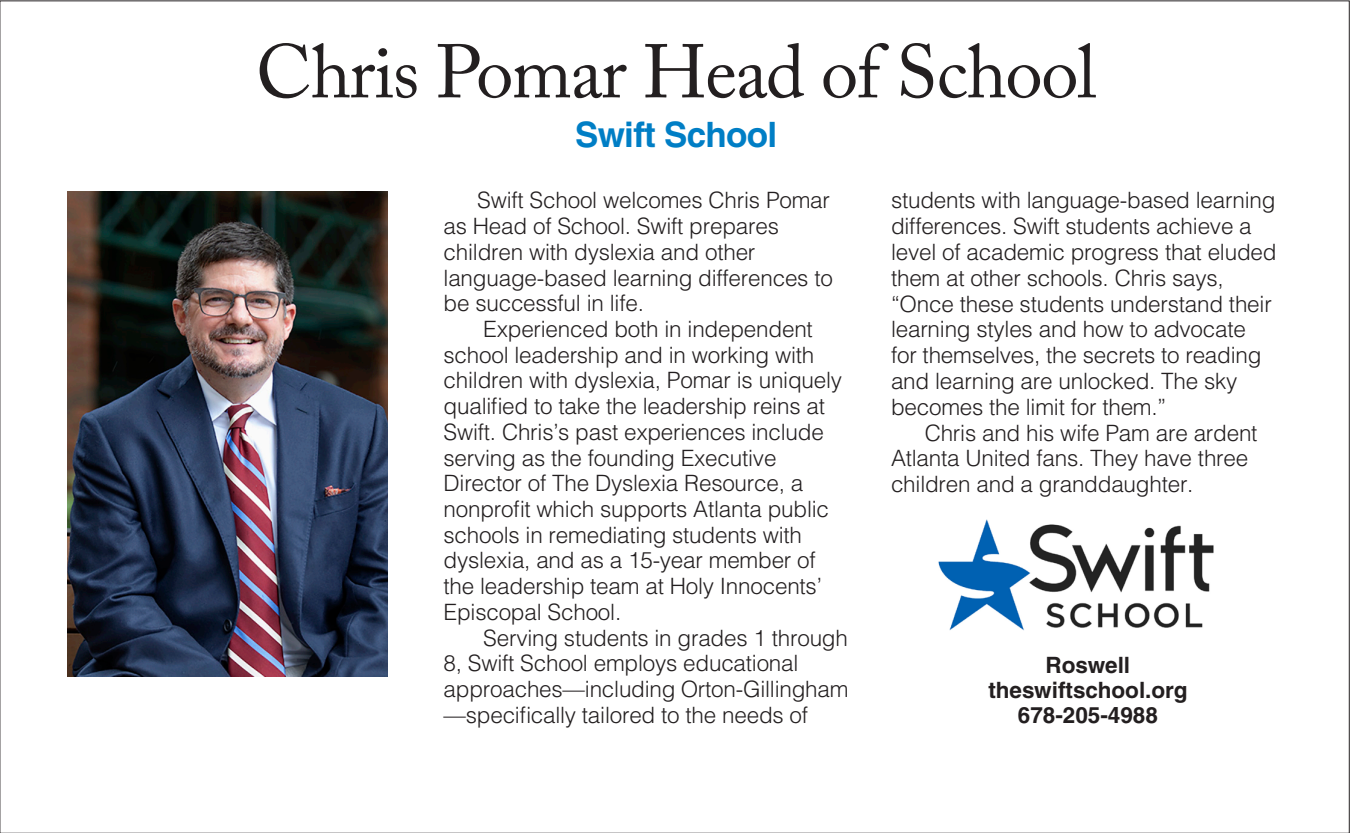
<style>
.page{position:relative;width:1350px;height:833px;background:#fff}
.page>*{position:absolute;margin:0;border:0;box-sizing:border-box;transform-origin:0 0}
.Princ_name{font:75px "Adobe Caslon Pro";letter-spacing:-.02em;color:#231f20}
.mkpl_headings{font:700 35px "Helvetica";letter-spacing:-.02em;color:#007ec5}
.mkpl_headings-2{font:300 22.5px/25.8px "Helvetica";letter-spacing:-.01em;color:#231f20}
.mkpl_headings-3{font:700 22.5px "Helvetica";color:#231f20}
</style>
<div class="page">
<img style="left:938px;top:519px;width:276px;height:112px">
<img style="left:68px;top:192px;width:319px;height:484px">
<p class="Princ_name" style="left:256px;top:27px;width:842px">Chris Pomar Head of School</p>
<p class="mkpl_headings" style="left:575px;top:114px;width:203px">Swift School</p>
<p class="mkpl_headings-2" style="left:444px;top:187px;width:391px;text-indent:34px">Swift School welcomes Chris Pomar as Head of School. Swift prepares children with dyslexia and other language-based learning differences to be successful in life.</p>
<p class="mkpl_headings-2" style="left:444px;top:315px;width:400px;text-indent:40px">Experienced both in independent school leadership and in working with children with dyslexia, Pomar is uniquely qualified to take the leadership reins at Swift. Chris’s past experiences include serving as the founding Executive Director of The Dyslexia Resource, a nonprofit which supports Atlanta public schools in remediating students with dyslexia, and as a 15-year member of the leadership team at Holy Innocents’ Episcopal School.</p>
<p class="mkpl_headings-2" style="left:444px;top:624px;width:406px;text-indent:40px">Serving students in grades 1 through 8, Swift School employs educational approaches—including Orton-Gillingham —specifically tailored to the needs of</p>
<p class="mkpl_headings-2" style="left:891px;top:187px;width:387px">students with language-based learning differences. Swift students achieve a level of academic progress that eluded them at other schools. Chris says, “Once these students understand their learning styles and how to advocate for themselves, the secrets to reading and learning are unlocked. The sky becomes the limit for them.”</p>
<p class="mkpl_headings-2" style="left:891px;top:419px;width:368px;text-indent:34px">Chris and his wife Pam are ardent<br>Atlanta United fans. They have three children and a granddaughter.</p>
<p class="mkpl_headings-3" style="left:1046px;top:651px;width:86px">Roswell</p>
<p class="mkpl_headings-3" style="left:988px;top:676px;width:201px">theswiftschool.org</p>
<p class="mkpl_headings-3" style="left:1018px;top:701px;width:142px">678-205-4988</p>
</div>
